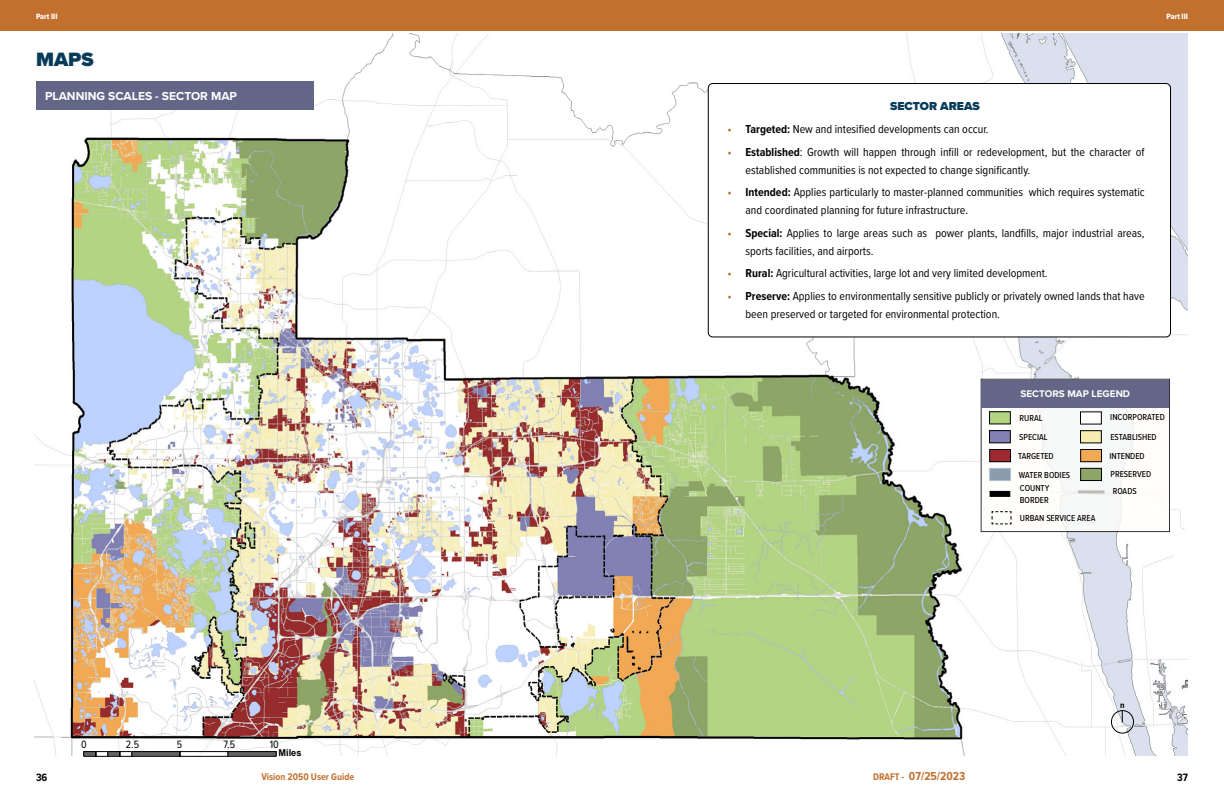
<style>
.page{position:relative;width:1224px;height:792px;background:#fff}
.page>*{position:absolute;margin:0;border:0;box-sizing:border-box;transform-origin:0 0}
.t1{font:900 20px "Proxima Nova";color:#073b59}
.t2{font:12px/18px "Proxima Nova Cond";color:#000}
.t3{font:700 12px "Proxima Nova";color:#fff}
.t4{font:700 12px "Proxima Nova Cond";color:#c2702e}
.t5{font:900 12px "Proxima Nova";color:#073b59}
.t6{font:11px "Proxima Nova Cond";color:#000}
.t7{font:700 11px "Proxima Nova Cond";color:#000}
.t8{font:700 10px "Proxima Nova Cond";color:#c2702e}
.t9{font:700 10px "Proxima Nova";color:#fff}
.t10{font:700 9.4px "Arial";color:#000}
.t11{font:500 9px/19px "Proxima Nova Cond";color:#000}
.t12{font:700 9px "Proxima Nova Cond";color:#000}
.t13{font:8px "Proxima Nova Cond Extrabld";color:#fff}
.s1{font-weight:700;color:#c2702e}
.s2{font-weight:700}
.s3{font-size:10px}
</style>
<div class="page">
<div style="left:0;top:0;width:612px;height:31px;background:#c2702e"></div>
<div style="left:612px;top:0;width:612px;height:31px;background:#c2702e"></div>
<img style="left:35px;top:33px;width:1153px;height:723px">
<div style="left:981px;top:379px;width:189px;height:153px;background:#fffefb"></div>
<div style="left:1081px;top:412px;width:20px;height:12px;background:#fff"></div>
<div style="left:708px;top:84px;width:463px;height:253px;background:#fff;border-radius:4px"></div>
<div style="left:708px;top:83px;width:463px;height:254px;border:1px solid #000;border-radius:4px"></div>
<div style="left:1081px;top:431px;width:20px;height:12px;background:#f6ecaf"></div>
<div style="left:1081px;top:450px;width:21px;height:12px;background:#f1a954"></div>
<div style="left:1081px;top:449px;width:21px;height:13px;border:1px solid #000"></div>
<div style="left:1081px;top:468px;width:21px;height:13px;background:#8da567"></div>
<div style="left:1081px;top:468px;width:21px;height:13px;border:1px solid #000"></div>
<div style="left:990px;top:412px;width:20px;height:12px;background:#b3d483"></div>
<div style="left:990px;top:431px;width:20px;height:12px;background:#8181b3"></div>
<div style="left:990px;top:450px;width:21px;height:12px;background:#9e2932"></div>
<div style="left:990px;top:449px;width:21px;height:13px;border:1px solid #000"></div>
<div style="left:989px;top:468px;width:22px;height:13px;background:#8b9cac;border:1px solid #aec0ce"></div>
<hr style="left:1078px;top:490px;width:27px;height:3px;background:#babbb6">
<div style="left:990px;top:491px;width:20px;height:6px;background:#000"></div>
<div style="left:982px;top:380px;width:187px;height:27px;background:#636687"></div>
<svg style="left:991px;top:511px;width:21px;height:14px"></svg>
<svg style="left:84px;top:751px;width:144px;height:6px"></svg>
<div style="left:1111px;top:710px;width:23px;height:24px;border:1px solid #000;border-radius:50%"></div>
<svg style="left:1122px;top:710px;width:1px;height:13px"></svg>
<div style="left:36px;top:81px;width:277px;height:29px;background:#636687"></div>
<p class="t13" style="left:36px;top:10px;width:23px">Part III</p>
<h1 class="t1" style="left:36px;top:45px;width:59px">MAPS</h1>
<p class="t3" style="left:45px;top:87px;width:194px">PLANNING SCALES - SECTOR MAP</p>
<p class="t6" style="left:81px;top:737px;width:7px">0</p>
<p class="t6" style="left:126px;top:737px;width:15px">2.5</p>
<p class="t6" style="left:177px;top:737px;width:7px">5</p>
<p class="t6" style="left:224px;top:737px;width:13px">7.5</p>
<p class="t6" style="left:270px;top:737px;width:11px">10</p>
<p class="t10" style="left:278px;top:746px;width:25px">Miles</p>
<p class="t13" style="left:1166px;top:10px;width:23px">Part III</p>
<p class="t5" style="left:890px;top:97px;width:91px">SECTOR AREAS</p>
<p class="t2" style="left:728px;top:120px;width:263px"><span class="s1">•</span> <span class="s2">Targeted:</span> New and intesified developments can occur.</p>
<p class="t2" style="left:746px;top:142px;width:401px;text-indent:-18px"><span class="s1">•</span> <span class="s2">Established</span>: Growth will happen through infill or redevelopment, but the character of established communities is not expected to change significantly.</p>
<p class="t2" style="left:746px;top:183px;width:401px;text-indent:-18px"><span class="s1">•</span> <span class="s2">Intended:</span> Applies particularly to master-planned communities which requires systematic and coordinated planning for future infrastructure.</p>
<p class="t2" style="left:746px;top:223px;width:401px;text-indent:-18px"><span class="s1">•</span> <span class="s2">Special:</span> Applies to large areas such as power plants, landfills, major industrial areas, sports facilities, and airports.</p>
<p class="t2" style="left:728px;top:264px;width:322px"><span class="s1">•</span> <span class="s2">Rural:</span> Agricultural activities, large lot and very limited development.</p>
<p class="t2" style="left:746px;top:286px;width:401px;text-indent:-18px"><span class="s1">•</span> <span class="s2">Preserve:</span> Applies to environmentally sensitive publicly or privately owned lands that have been preserved or targeted for environmental protection.</p>
<p class="t9" style="left:1020px;top:386px;width:111px">SECTORS MAP LEGEND</p>
<p class="t11" style="left:1018px;top:408px;width:37px">RURAL<br>SPECIAL<br>TARGETED</p>
<p class="t11" style="left:1019px;top:468px;width:53px;line-height:13.1px">WATER BODIES<br>COUNTY</p>
<p class="t11" style="left:1020px;top:491px;width:30px">BORDER</p>
<p class="t11" style="left:1020px;top:508px;width:77px">URBAN SERVICE AREA</p>
<p class="t11" style="left:1109px;top:407px;width:57px">INCORPORATED<br>ESTABLISHED<br>INTENDED<br>PRESERVED</p>
<p class="t11" style="left:1113px;top:481px;width:26px">ROADS</p>
<p class="t12" style="left:1120px;top:699px;width:6px">n</p>
<p class="t8" style="left:261px;top:770px;width:94px">Vision 2050 User Guide</p>
<p class="t4" style="left:873px;top:768px;width:94px"><span class="s3">DRAFT -</span> 07/25/2023</p>
<p class="t7" style="left:36px;top:769px;width:13px">36</p>
<p class="t7" style="left:1177px;top:769px;width:12px">37</p>
</div>
